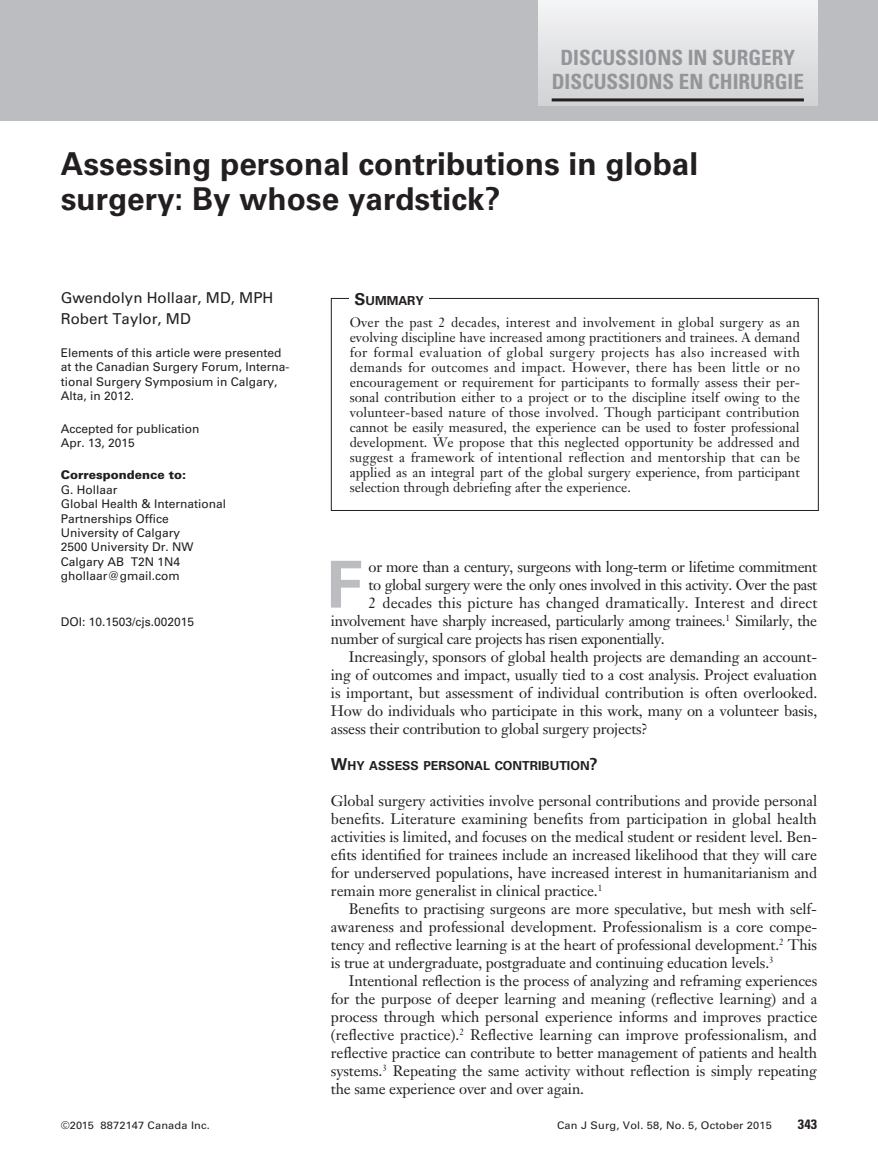
<style>
.page{position:relative;width:878px;height:1175px;background:#fff}
.page>*{position:absolute;margin:0;border:0;box-sizing:border-box;transform-origin:0 0}
.DC{font:700 64.8px "Univers LT Std";color:#bcbdc0}
.Article_title{font:700 31.5px/34.5px "Univers LT Std";color:#231f20}
.t1{font:700 condensed 21px/24px "Univers LT Std";color:#939598;text-align:center}
.PJ{font:15px/18px "Janson Text LT Std";letter-spacing:-.01em;color:#231f20;text-align:justify}
.DC-2{font:15px "Janson Text LT Std";letter-spacing:-.025em;color:#231f20}
.DC-3{font:15px "Janson Text LT Std";letter-spacing:.01em;color:#231f20}
.Contrib{font:15px/21px "Univers LT Std";color:#231f20}
.Abstract{font:13.5px/15px "Janson Text LT Std";color:#231f20;text-align:justify}
.t2{font:700 condensed 13.5px "Univers LT Std";color:#231f20;scale:1.05 1}
.t3{font:700 12.3px "Univers LT Std";color:#231f20}
.Corresp{font:12px/14.4px "Univers LT Std";color:#231f20}
.Editor_note{font:12px/14.4px "Univers LT Std";color:#231f20}
.Date{font:12px/14.4px "Univers LT Std";color:#231f20}
.Article_id{font:12px "Univers LT Std";color:#231f20}
.t4{font:10.5px "Univers LT Std";letter-spacing:.015em;color:#231f20;scale:1.05 1}
.s1{font-weight:900}
.s2{font-size:16.5px}
</style>
<div class="page">
<div style="left:0;top:0;width:878px;height:120px;background:#bcbdc0"></div>
<div style="left:538px;top:0;width:279px;height:106px;background:linear-gradient(to bottom,#f4f4f5,#d1d2d5)"></div>
<hr style="left:551px;top:98px;width:252px;height:3px;background:#231f20">
<div style="left:331px;top:298px;width:487px;height:213px;border:1px solid #231f20"></div>
<div style="left:349px;top:292px;width:80px;height:15px;background:#fff"></div>
<h3 class="t1" style="left:551px;top:46px;width:254px">DISCUSSIONS IN SURGERY<br>DISCUSSIONS EN CHIRURGIE</h3>
<p class="Article_title" style="left:61px;top:147px;width:639px">Assessing personal contributions in global surgery: By whose yardstick?</p>
<p class="Contrib" style="left:61px;top:288px;width:214px">Gwendolyn Hollaar, MD, MPH<br>Robert Taylor, MD</p>
<p class="Editor_note" style="left:61px;top:345px;width:230px">Elements of this article were presented at the Canadian Surgery Forum, Interna&shy;tional Surgery Symposium in Calgary, Alta, in 2012.</p>
<p class="Date" style="left:61px;top:421px;width:140px">Accepted for publication<br>Apr. 13, 2015</p>
<p class="Corresp" style="left:61px;top:468px;width:167px"><span class="s1">Correspondence to:<br></span>G. Hollaar<br>Global Health &amp; International<br>Partnerships Office<br>University of Calgary<br>2500 University Dr. NW<br>Calgary AB T2N 1N4 ghollaar@gmail.com</p>
<p class="Article_id" style="left:61px;top:614px;width:135px">DOI: 10.1503/cjs.002015</p>
<h1 class="t3" style="left:354px;top:293px;width:71px"><span class="s2">S</span>UMMARY</h1>
<p class="Abstract" style="left:350px;top:315px;width:452px">Over the past 2 decades, interest and involvement in global surgery as an evolving discipline have increased among practitioners and trainees. A demand for formal evaluation of global surgery projects has also increased with demands for outcomes and impact. However, there has been little or no encouragement or requirement for participants to formally assess their per&shy;sonal contribution either to a project or to the discipline itself owing to the volunteer-based nature of those involved. Though participant contribution cannot be easily measured, the experience can be used to foster professional development. We propose that this neglected opportunity be addressed and suggest a framework of intentional reflection and mentorship that can be applied as an integral part of the global surgery experience, from participant selection through debriefing after the experience.</p>
<p class="DC" style="left:326px;top:547px;width:38px">F</p>
<p class="DC-2" style="left:368px;top:557px;width:450px">or more than a century, surgeons with long-term or lifetime commitment</p>
<p class="DC-2" style="left:368px;top:575px;width:450px">to global surgery were the only ones involved in this activity. Over the past</p>
<p class="DC-3" style="left:368px;top:593px;width:450px">2 decades this picture has changed dramatically. Interest and direct</p>
<p class="DC-2" style="left:331px;top:611px;width:487px">involvement have sharply increased, particularly among trainees.<sup>1</sup> Similarly, the</p>
<p class="DC-2" style="left:331px;top:629px;width:335px">number of surgical care projects has risen exponentially.</p>
<p class="PJ" style="left:331px;top:647px;width:488px;text-indent:18px">Increasingly, sponsors of global health projects are demanding an account&shy;ing of outcomes and impact, usually tied to a cost analysis. Project evaluation is important, but assessment of individual contribution is often overlooked.<br>How do individuals who participate in this work, many on a volunteer basis, assess their contribution to global surgery projects?</p>
<h1 class="t3" style="left:331px;top:758px;width:268px"><span class="s2">W</span>HY ASSESS PERSONAL CONTRIBUTION<span class="s2">?</span></h1>
<p class="PJ" style="left:331px;top:791px;width:488px">Global surgery activities involve personal contributions and provide personal benefits. Literature examining benefits from participation in global health activities is limited, and focuses on the medical student or resident level. Ben&shy;efits identified for trainees include an increased likelihood that they will care for underserved populations, have increased interest in humanitarianism and remain more generalist in clinical practice.<sup>1</sup></p>
<p class="PJ" style="left:331px;top:899px;width:488px;text-indent:18px">Benefits to practising surgeons are more speculative, but mesh with self&shy;awareness and professional development. Professionalism is a core compe&shy;tency and reflective learning is at the heart of professional development.<sup>2</sup> This is true at undergraduate, postgraduate and continuing education levels.<sup>3</sup></p>
<p class="PJ" style="left:331px;top:971px;width:488px;text-indent:18px">Intentional reflection is the process of analyzing and reframing experiences for the purpose of deeper learning and meaning (reflective learning) and a process through which personal experience informs and improves practice (reflective practice).<sup>2</sup> Reflective learning can improve professionalism, and reflective practice can contribute to better management of patients and health systems.<sup>3</sup> Repeating the same activity without reflection is simply repeating the same experience over and over again.</p>
<p class="t4" style="left:61px;top:1119px;width:143px">©2015 8872147 Canada Inc.</p>
<p class="t4" style="left:557px;top:1119px;width:206px">Can J Surg, Vol. 58, No. 5, October 2015</p>
<p class="t2" style="left:797px;top:1116px;width:20px">343</p>
</div>
